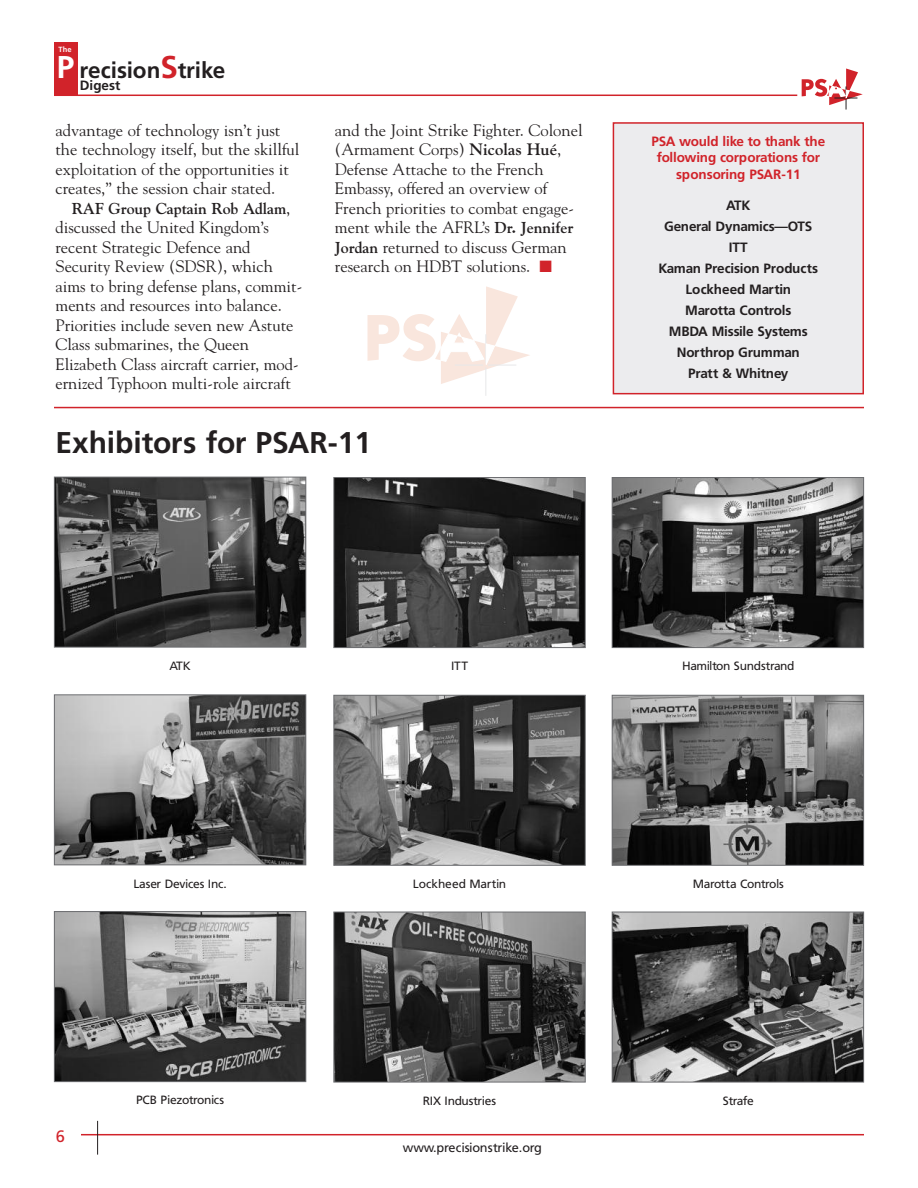
<style>
.page{position:relative;width:918px;height:1188px;background:#fff}
.page>*{position:absolute;margin:0;border:0;box-sizing:border-box;transform-origin:0 0}
.t1{font:700 30px "Frutiger";color:#231f20}
.t2{font:700 22.5px "Frutiger";color:#231f20}
.t3{font:16.5px/19.5px "Goudy";color:#231f20}
.t4{font:16.5px "Frutiger";color:#d1232a}
.t5{font:700 15.75px "Goudy";letter-spacing:-.005em;color:#231f20}
.t6{font:700 13.5px/21px "Frutiger";letter-spacing:-.01em;color:#231f20;text-align:center}
.t7{font:700 13.5px/16.5px "Frutiger";letter-spacing:-.015em;color:#d1232a;text-align:center}
.t8{font:12.75px "Frutiger";letter-spacing:-.02em;color:#231f20}
.t9{font:12px "Frutiger";letter-spacing:-.02em;color:#231f20}
.t10{font:700 7.5px "Frutiger";color:#fff}
.s1{font-size:31.5px;color:#fff}
.s2{font-size:31.5px;color:#d1232a}
.s3{font-weight:400;font-size:16.5px}
.s4{font-weight:700}
.s5{font-weight:700;font-size:15.75px}
.s6{color:#d1232a}
</style>
<div class="page">
<hr style="left:81px;top:1134px;width:783px;height:1px;background:#d1232a">
<hr style="left:97px;top:1121px;width:1px;height:34px;background:#231f20">
<div style="left:54px;top:42px;width:23px;height:53px;background:#d1232a"></div>
<hr style="left:54px;top:95px;width:743px;height:1px;background:#d1232a">
<svg style="left:802px;top:68px;width:61px;height:42px"></svg>
<div style="left:614px;top:124px;width:248px;height:269px;background:#ececee"></div>
<div style="left:613px;top:122px;width:251px;height:272px;border:2px solid #d1232a"></div>
<img style="left:56px;top:479px;width:248px;height:167px">
<div style="left:54px;top:477px;width:252px;height:171px;border:1px solid #6c6d70"></div>
<img style="left:335px;top:479px;width:249px;height:167px">
<div style="left:333px;top:477px;width:253px;height:171px;border:1px solid #6c6d70"></div>
<img style="left:614px;top:479px;width:248px;height:167px">
<div style="left:612px;top:477px;width:252px;height:171px;border:1px solid #6c6d70"></div>
<img style="left:56px;top:696px;width:248px;height:167px">
<div style="left:54px;top:694px;width:252px;height:171px;border:1px solid #6c6d70"></div>
<img style="left:335px;top:697px;width:249px;height:167px">
<div style="left:333px;top:695px;width:253px;height:171px;border:1px solid #6c6d70"></div>
<img style="left:614px;top:697px;width:248px;height:167px">
<div style="left:612px;top:695px;width:252px;height:171px;border:1px solid #6c6d70"></div>
<img style="left:56px;top:913px;width:248px;height:167px">
<div style="left:54px;top:911px;width:252px;height:171px;border:1px solid #6c6d70"></div>
<img style="left:335px;top:914px;width:249px;height:166px">
<div style="left:333px;top:912px;width:253px;height:170px;border:1px solid #6c6d70"></div>
<img style="left:614px;top:914px;width:248px;height:166px">
<div style="left:612px;top:912px;width:252px;height:170px;border:1px solid #6c6d70"></div>
<hr style="left:54px;top:407px;width:810px;height:1px;background:#d1232a">
<svg style="left:368px;top:286px;width:162px;height:110px"></svg>
<p class="t10" style="left:59px;top:47px;width:15px">The</p>
<h2 class="t2" style="left:57px;top:61px;width:170px"><span class="s1">P</span> recision<span class="s2">S</span>trike</h2>
<p class="t6" style="left:80px;top:76px;width:42px">Digest</p>
<p class="t3" style="left:56px;top:121px;width:245px">advantage of technology isn’t just the technology itself, but the skillful exploitation of the opportunities it creates,” the session chair stated.</p>
<p class="t5" style="left:72px;top:199px;width:220px">RAF Group Captain Rob Adlam<span class="s3">,</span></p>
<p class="t3" style="left:55px;top:218px;width:248px">discussed the United Kingdom’s recent Strategic Defence and Security Review (SDSR), which aims to bring defense plans, commit&shy;ments and resources into balance.<br>Priorities include seven new Astute Class submarines, the Queen Elizabeth Class aircraft carrier, mod&shy;ernized Typhoon multi-role aircraft</p>
<p class="t3" style="left:335px;top:121px;width:249px">and the Joint Strike Fighter. Colonel (Armament Corps) <span class="s4">Nicolas Hué</span>, Defense Attache to the French Embassy, offered an overview of French priorities to combat engage&shy;ment while the AFRL’s <span class="s5">Dr. Jennifer Jordan</span> returned to discuss German research on HDBT solutions. <span class="s6">■</span></p>
<h1 class="t1" style="left:56px;top:431px;width:317px">Exhibitors for PSAR-11</h1>
<p class="t7" style="left:651px;top:134px;width:175px">PSA would like to thank the following corporations for sponsoring PSAR-11</p>
<p class="t6" style="left:659px;top:196px;width:161px">ATK<br>General Dynamics—OTS<br>ITT<br>Kaman Precision Products<br>Lockheed Martin<br>Marotta Controls<br>MBDA Missile Systems<br>Northrop Grumman<br>Pratt &amp; Whitney</p>
<p class="t9" style="left:169px;top:661px;width:23px">ATK</p>
<p class="t9" style="left:451px;top:661px;width:19px">ITT</p>
<p class="t9" style="left:682px;top:661px;width:114px">Hamilton Sundstrand</p>
<p class="t9" style="left:133px;top:879px;width:95px">Laser Devices Inc.</p>
<p class="t9" style="left:413px;top:879px;width:95px">Lockheed Martin</p>
<p class="t9" style="left:693px;top:879px;width:93px">Marotta Controls</p>
<p class="t4" style="left:56px;top:1130px;width:11px">6</p>
<p class="t9" style="left:136px;top:1095px;width:90px">PCB Piezotronics</p>
<p class="t9" style="left:423px;top:1096px;width:75px">RIX Industries</p>
<p class="t9" style="left:723px;top:1096px;width:32px">Strafe</p>
<p class="t8" style="left:403px;top:1142px;width:141px">www.precisionstrike.org</p>
</div>
